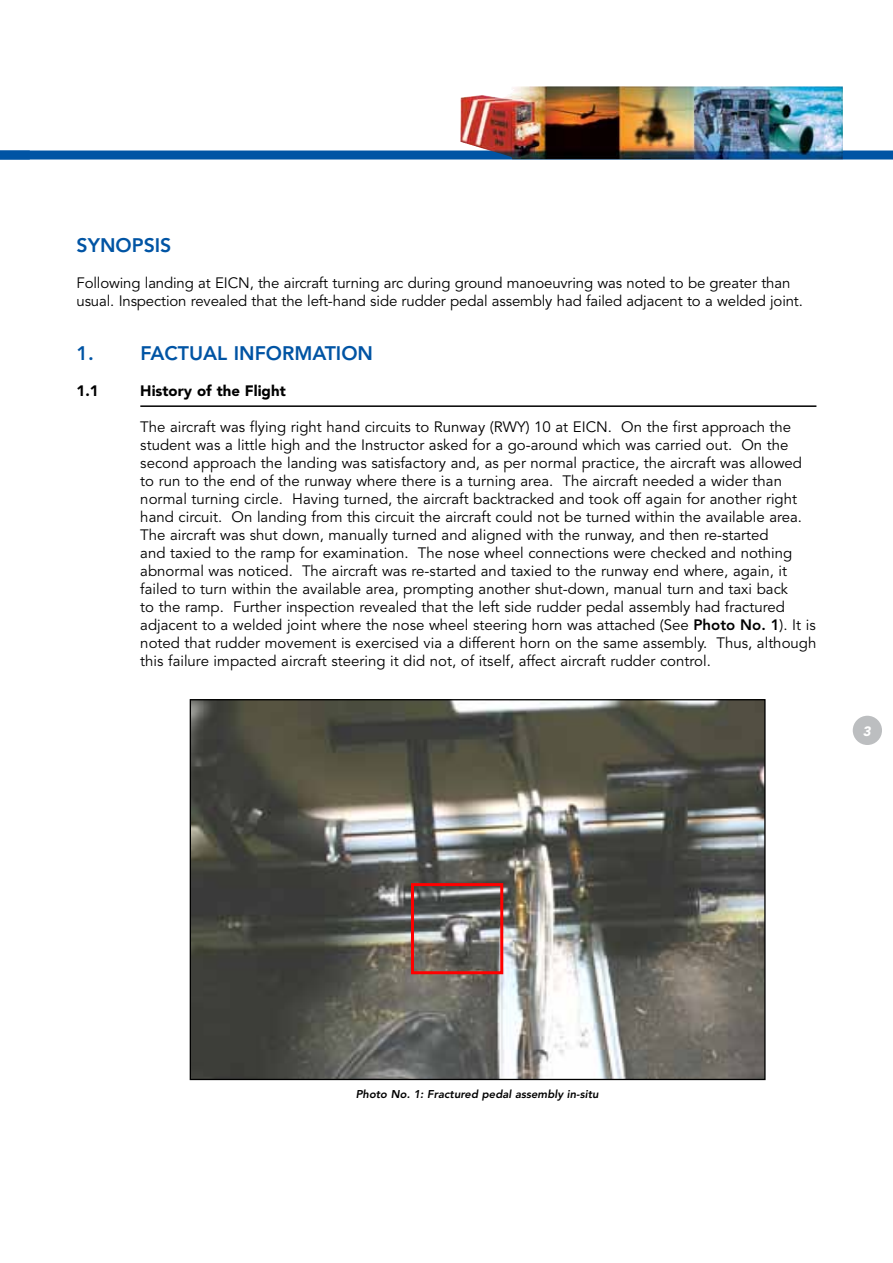
<style>
.page{position:relative;width:893px;height:1263px;background:#fff}
.page>*{position:absolute;margin:0;border:0;box-sizing:border-box;transform-origin:0 0}
.t1{font:800 19.5px "Avenir";color:#0054a4}
.t2{font:15px/18px "Avenir";color:#000}
.t3{font:900 15px "Avenir";color:#000}
.t4{font:italic 900 13.5px "Avenir";color:#fff}
.t5{font:italic 800 11.25px "Avenir";color:#000}
.s1{font-weight:800}
</style>
<div class="page">
<hr style="left:0;top:156px;width:1px;height:1107px;background:#e1f4fd">
<div style="left:853px;top:716px;width:29px;height:29px;background:#bcbec0;border-radius:50%"></div>
<div style="left:0;top:150px;width:893px;height:9px;background:#0054a4"></div>
<img style="left:460px;top:86px;width:383px;height:73px">
<hr style="left:140px;top:405px;width:676px;height:2px;background:#000">
<img style="left:192px;top:701px;width:572px;height:377px">
<div style="left:411px;top:883px;width:92px;height:91px;border:3px solid #f00"></div>
<h1 class="t1" style="left:77px;top:234px;width:96px">SYNOPSIS</h1>
<p class="t2" style="left:77px;top:274px;width:728px">Following landing at EICN, the aircraft turning arc during ground manoeuvring was noted to be greater than usual. Inspection revealed that the left-hand side rudder pedal assembly had failed adjacent to a welded joint.</p>
<h1 class="t1" style="left:77px;top:342px;width:298px">1. FACTUAL INFORMATION</h1>
<p class="t3" style="left:77px;top:382px;width:24px">1.1</p>
<p class="t3" style="left:140px;top:382px;width:147px">History of the Flight</p>
<p class="t2" style="left:140px;top:418px;width:678px">The aircraft was flying right hand circuits to Runway (RWY) 10 at EICN. On the first approach the student was a little high and the Instructor asked for a go-around which was carried out. On the second approach the landing was satisfactory and, as per normal practice, the aircraft was allowed to run to the end of the runway where there is a turning area. The aircraft needed a wider than normal turning circle. Having turned, the aircraft backtracked and took off again for another right hand circuit. On landing from this circuit the aircraft could not be turned within the available area.<br>The aircraft was shut down, manually turned and aligned with the runway, and then re-started<br>and taxied to the ramp for examination. The nose wheel connections were checked and nothing abnormal was noticed. The aircraft was re-started and taxied to the runway end where, again, it failed to turn within the available area, prompting another shut-down, manual turn and taxi back<br>to the ramp. Further inspection revealed that the left side rudder pedal assembly had fractured adjacent to a welded joint where the nose wheel steering horn was attached (See <span class="s1">Photo No. 1</span>). It is noted that rudder movement is exercised via a different horn on the same assembly. Thus, although this failure impacted aircraft steering it did not, of itself, affect aircraft rudder control.</p>
<p class="t4" style="left:863px;top:723px;width:9px">3</p>
<p class="t5" style="left:356px;top:1087px;width:244px">Photo No. 1: Fractured pedal assembly in-situ</p>
</div>
